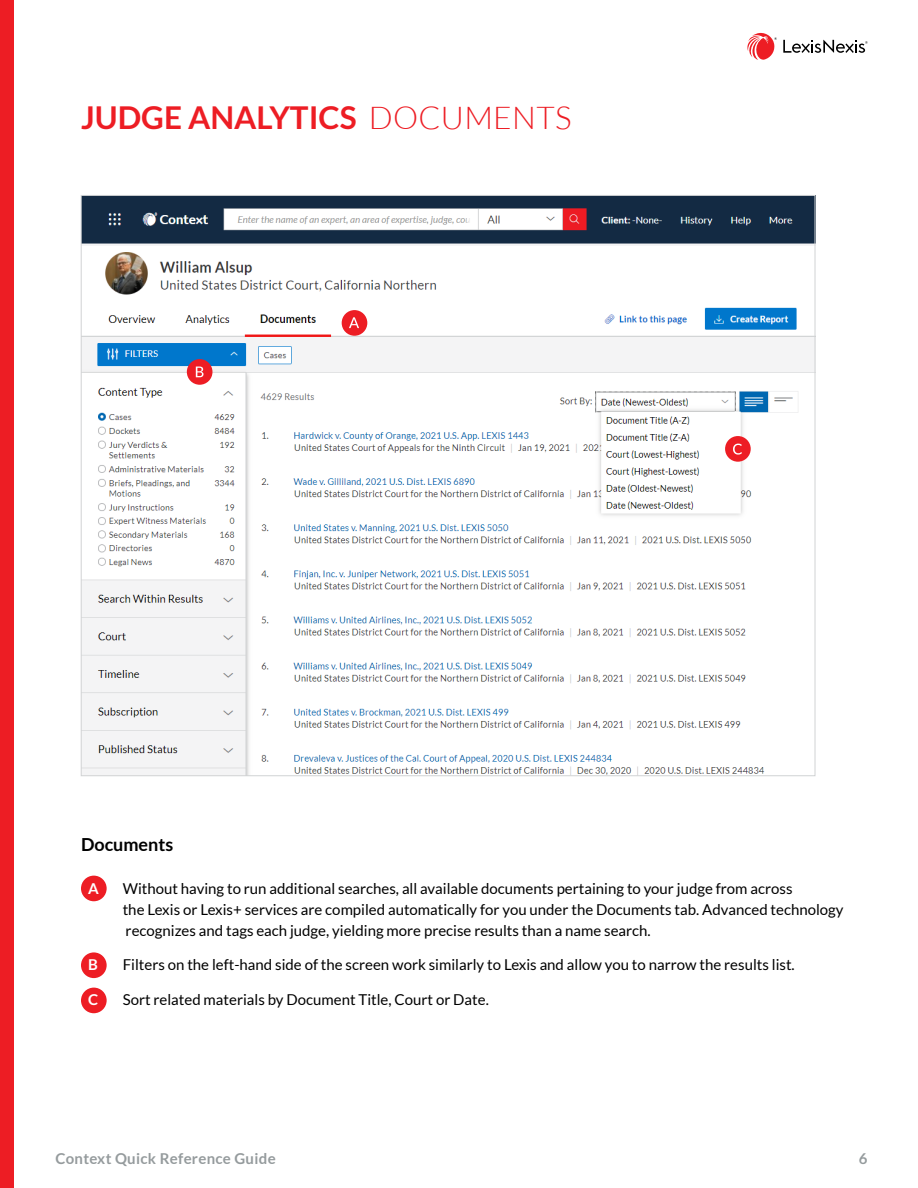
<style>
.page{position:relative;width:918px;height:1188px;background:#fff}
.page>*{position:absolute;margin:0;border:0;box-sizing:border-box;transform-origin:0 0}
.t1{font:700 31.5px "Lato";color:#ed1d24}
.t2{font:700 18px "Lato";color:#000}
.t3{font:15px/21px "Lato";color:#000}
.t4{font:700 15px "Lato";letter-spacing:.02em;color:#959b9d}
.t5{font:700 15px "Lato";color:#fff}
.s1{font-weight:300}
</style>
<div class="page">
<div style="left:0;top:0;width:14px;height:1188px;background:#ed1d24"></div>
<svg style="left:783px;top:40px;width:85px;height:13px"></svg>
<svg style="left:747px;top:32px;width:30px;height:28px"></svg>
<div style="left:81px;top:876px;width:26px;height:25px;background:#ed1d24;border-radius:50%"></div>
<div style="left:81px;top:952px;width:26px;height:26px;background:#ed1d24;border-radius:50%"></div>
<div style="left:81px;top:988px;width:26px;height:25px;background:#ed1d24;border-radius:50%"></div>
<img style="left:83px;top:197px;width:730px;height:577px">
<div style="left:725px;top:436px;width:26px;height:26px;background:#ed1d24;border-radius:50%"></div>
<svg style="left:733px;top:444px;width:9px;height:11px"></svg>
<div style="left:187px;top:359px;width:25px;height:26px;background:#ed1d24;border-radius:50%"></div>
<svg style="left:196px;top:367px;width:8px;height:10px"></svg>
<div style="left:342px;top:310px;width:25px;height:26px;background:#ed1d24;border-radius:50%"></div>
<svg style="left:349px;top:317px;width:10px;height:11px"></svg>
<h1 class="t1" style="left:81px;top:100px;width:492px">JUDGE ANALYTICS <span class="s1">DOCUMENTS</span></h1>
<p class="t2" style="left:81px;top:835px;width:94px">Documents</p>
<p class="t5" style="left:88px;top:880px;width:12px">A</p>
<p class="t3" style="left:123px;top:878px;width:722px">Without having to run additional searches, all available documents pertaining to your judge from across<br>the Lexis or Lexis+ services are compiled automatically for you under the Documents tab. Advanced technology recognizes and tags each judge, yielding more precise results than a name search.</p>
<p class="t5" style="left:88px;top:956px;width:11px">B</p>
<p class="t3" style="left:123px;top:954px;width:674px">Filters on the left-hand side of the screen work similarly to Lexis and allow you to narrow the results list.</p>
<p class="t5" style="left:88px;top:991px;width:12px">C</p>
<p class="t3" style="left:123px;top:989px;width:368px">Sort related materials by Document Title, Court or Date.</p>
<p class="t4" style="left:55px;top:1149px;width:222px">Context Quick Reference Guide</p>
<p class="t4" style="left:859px;top:1149px;width:10px">6</p>
</div>
